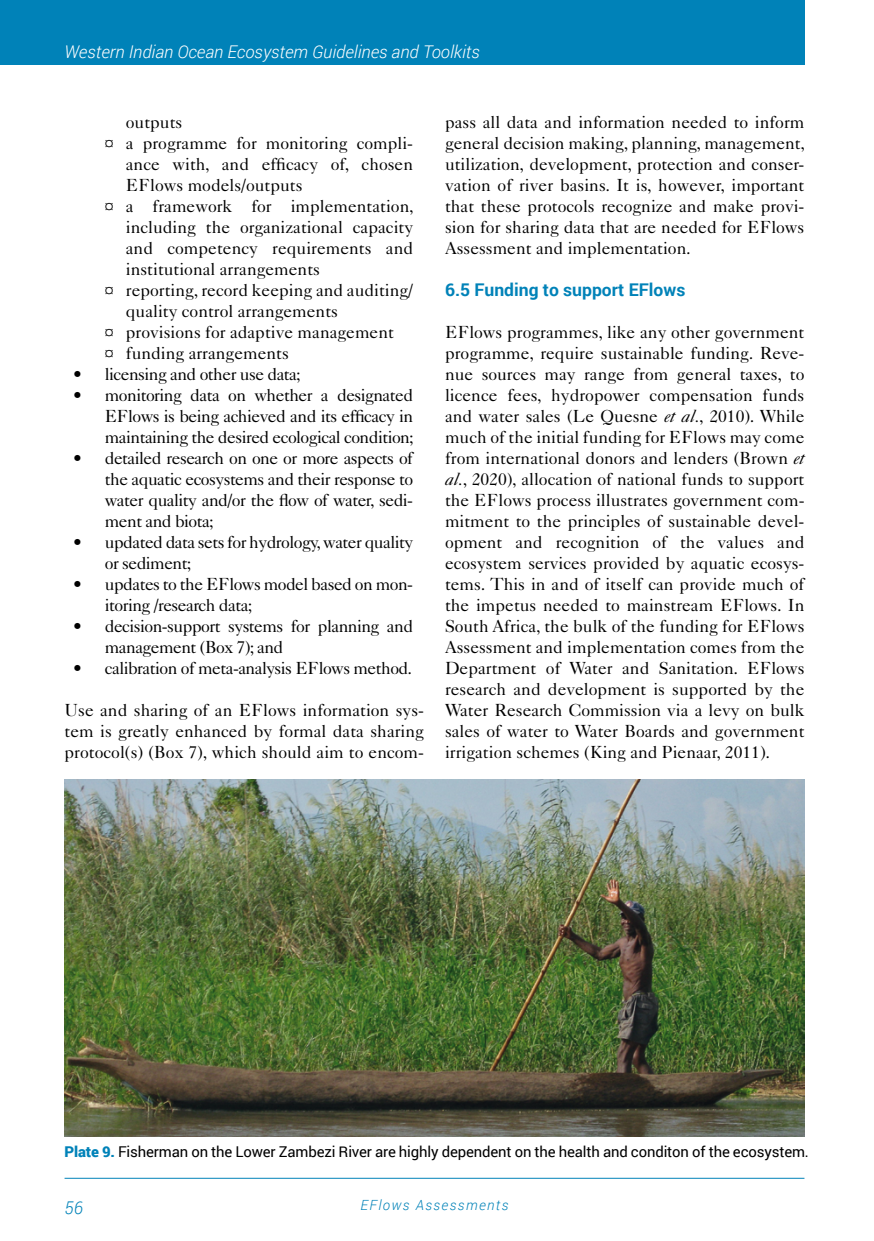
<style>
.page{position:relative;width:874px;height:1241px;background:#fff}
.page>*{position:absolute;margin:0;border:0;box-sizing:border-box;transform-origin:0 0}
.t1{font:17.5px/21px "Caslon 540 LT Std";color:#000;text-align:justify}
.t2{font:17.5px/21px "Caslon 540 LT Std";letter-spacing:-.03em;color:#000}
.t3{font:italic 300 17.5px "Roboto";color:#fff}
.t4{font:700 17.5px "Roboto";color:#0082b8}
.t5{font:italic 300 17.5px "Roboto";color:#0082b8}
.t6{font:14.88px "Roboto";letter-spacing:-.01em;color:#000}
.t7{font:italic 300 14px "Roboto";letter-spacing:.1em;color:#0082b8}
.s1{font-style:italic}
.s2{font-weight:900;color:#0082b8}
</style>
<div class="page">
<hr style="left:64px;top:1177px;width:740px;height:1px;background:#0082b8">
<div style="left:0;top:0;width:804px;height:64px;background:#0082b8"></div>
<img style="left:64px;top:779px;width:740px;height:356px">
<p class="t3" style="left:64px;top:39px;width:416px">Western Indian Ocean Ecosystem Guidelines and Toolkits</p>
<p class="t1" style="left:126px;top:111px;width:58px">outputs</p>
<p class="t1" style="left:105px;top:132px;width:309px">¤ a programme for monitoring compli-</p>
<p class="t1" style="left:126px;top:153px;width:288px">ance with, and efficacy of, chosen</p>
<p class="t1" style="left:126px;top:174px;width:178px">EFlows models/outputs</p>
<p class="t1" style="left:105px;top:195px;width:310px">¤ a framework for implementation,</p>
<p class="t1" style="left:126px;top:216px;width:288px">including the organizational capacity</p>
<p class="t1" style="left:126px;top:237px;width:288px">and competency requirements and</p>
<p class="t1" style="left:126px;top:258px;width:195px">institutional arrangements</p>
<p class="t1" style="left:105px;top:279px;width:310px">¤ reporting, record keeping and auditing/</p>
<p class="t1" style="left:126px;top:300px;width:213px">quality control arrangements</p>
<p class="t1" style="left:105px;top:321px;width:290px">¤ provisions for adaptive management</p>
<p class="t1" style="left:105px;top:342px;width:185px">¤ funding arrangements</p>
<p class="t2" style="left:73px;top:363px;width:229px">• licensing and other use data;</p>
<p class="t1" style="left:105px;top:384px;width:310px;text-indent:-32px">• monitoring data on whether a designated EFlows is being achieved and its efficacy in maintaining the desired ecological condition;</p>
<p class="t1" style="left:105px;top:447px;width:310px;text-indent:-32px">• detailed research on one or more aspects of the aquatic ecosystems and their response to water quality and/or the flow of water, sedi&shy;ment and biota;</p>
<p class="t2" style="left:105px;top:531px;width:309px;text-indent:-32px">• updated data sets for hydrology, water quality or sediment;</p>
<p class="t2" style="left:105px;top:573px;width:309px;text-indent:-32px">• updates to the EFlows model based on mon&shy;itoring /research data;</p>
<p class="t2" style="left:105px;top:615px;width:310px;text-indent:-32px">• decision-support systems for planning and management (Box 7); and</p>
<p class="t2" style="left:73px;top:657px;width:340px">• calibration of meta-analysis EFlows method.</p>
<p class="t1" style="left:64px;top:699px;width:361px">Use and sharing of an EFlows information sys&shy;tem is greatly enhanced by formal data sharing protocol(s) (Box 7), which should aim to encom-</p>
<p class="t1" style="left:445px;top:111px;width:361px">pass all data and information needed to inform general decision making, planning, management, utilization, development, protection and conser&shy;vation of river basins. It is, however, important that these protocols recognize and make provi&shy;sion for sharing data that are needed for EFlows Assessment and implementation.</p>
<p class="t4" style="left:445px;top:277px;width:242px">6.5 Funding to support EFlows</p>
<p class="t1" style="left:445px;top:321px;width:361px">EFlows programmes, like any other government programme, require sustainable funding. Reve&shy;nue sources may range from general taxes, to licence fees, hydropower compensation funds and water sales (Le Quesne <span class="s1">et al.</span>, 2010). While much of the initial funding for EFlows may come from international donors and lenders (Brown <span class="s1">et al.</span>, 2020), allocation of national funds to support the EFlows process illustrates government com&shy;mitment to the principles of sustainable devel&shy;opment and recognition of the values and ecosystem services provided by aquatic ecosys&shy;tems. This in and of itself can provide much of the impetus needed to mainstream EFlows. In South Africa, the bulk of the funding for EFlows Assessment and implementation comes from the Department of Water and Sanitation. EFlows research and development is supported by the Water Research Commission via a levy on bulk sales of water to Water Boards and government irrigation schemes (King and Pienaar, 2011).</p>
<p class="t6" style="left:64px;top:1141px;width:745px"><span class="s2">Plate 9.</span> Fisherman on the Lower Zambezi River are highly dependent on the health and conditon of the ecosystem.</p>
<p class="t5" style="left:64px;top:1194px;width:20px">56</p>
<p class="t7" style="left:360px;top:1194px;width:149px">EFlows Assessments</p>
</div>
